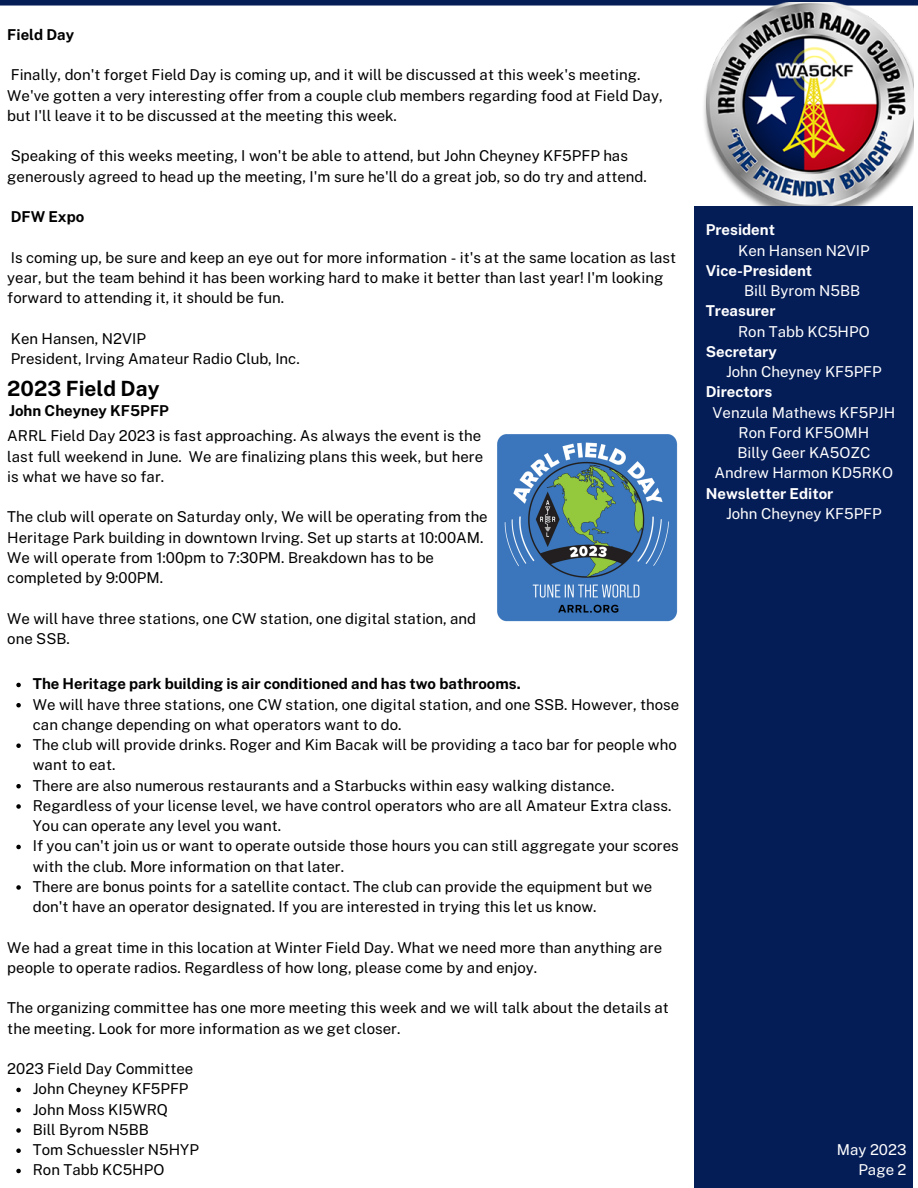
<style>
.page{position:relative;width:918px;height:1188px;background:#fff}
.page>*{position:absolute;margin:0;border:0;box-sizing:border-box;transform-origin:0 0}
.t1{font:700 21px "Public Sans";color:#000}
.t2{font:15px/20.2px "Public Sans";color:#000}
.t3{font:15px "Public Sans";color:#fff}
.t4{font:700 15px "Public Sans";color:#000}
.t5{font:700 15px "Public Sans";color:#fff}
</style>
<div class="page">
<div style="left:0;top:0;width:918px;height:6px;background:#051d57"></div>
<img style="left:699px;top:3px;width:215px;height:203px">
<div style="left:694px;top:206px;width:219px;height:981px;background:#051d57"></div>
<img style="left:497px;top:434px;width:181px;height:188px">
<svg style="left:16px;top:683px;width:5px;height:4px"></svg>
<svg style="left:16px;top:703px;width:5px;height:4px"></svg>
<svg style="left:16px;top:743px;width:5px;height:5px"></svg>
<svg style="left:16px;top:784px;width:5px;height:4px"></svg>
<svg style="left:16px;top:804px;width:5px;height:5px"></svg>
<svg style="left:16px;top:845px;width:5px;height:4px"></svg>
<svg style="left:16px;top:885px;width:5px;height:5px"></svg>
<svg style="left:16px;top:1088px;width:5px;height:4px"></svg>
<svg style="left:16px;top:1108px;width:5px;height:4px"></svg>
<svg style="left:16px;top:1128px;width:5px;height:5px"></svg>
<svg style="left:16px;top:1148px;width:5px;height:5px"></svg>
<svg style="left:16px;top:1169px;width:5px;height:4px"></svg>
<p class="t4" style="left:7px;top:26px;width:68px">Field Day</p>
<p class="t2" style="left:7px;top:65px;width:657px">Finally, don't forget Field Day is coming up, and it will be discussed at this week's meeting.<br>We've gotten a very interesting offer from a couple club members regarding food at Field Day, but I'll leave it to be discussed at the meeting this week.</p>
<p class="t2" style="left:7px;top:146px;width:641px">Speaking of this weeks meeting, I won't be able to attend, but John Cheyney KF5PFP has generously agreed to head up the meeting, I'm sure he'll do a great job, so do try and attend.</p>
<p class="t4" style="left:11px;top:208px;width:75px">DFW Expo</p>
<p class="t2" style="left:7px;top:247px;width:670px">Is coming up, be sure and keep an eye out for more information - it's at the same location as last year, but the team behind it has been working hard to make it better than last year! I'm looking forward to attending it, it should be fun.</p>
<p class="t2" style="left:11px;top:328px;width:137px">Ken Hansen, N2VIP</p>
<p class="t2" style="left:11px;top:348px;width:290px">President, Irving Amateur Radio Club, Inc.</p>
<p class="t4" style="left:9px;top:402px;width:161px">John Cheyney KF5PFP</p>
<p class="t1" style="left:7px;top:376px;width:154px">2023 Field Day</p>
<p class="t2" style="left:7px;top:426px;width:477px;text-align:justify">ARRL Field Day 2023 is fast approaching. As always the event is the last full weekend in June. We are finalizing plans this week, but here is what we have so far.</p>
<p class="t2" style="left:7px;top:507px;width:482px">The club will operate on Saturday only, We will be operating from the Heritage Park building in downtown Irving. Set up starts at 10:00AM.<br>We will operate from 1:00pm to 7:30PM. Breakdown has to be completed by 9:00PM.</p>
<p class="t2" style="left:7px;top:608px;width:470px">We will have three stations, one CW station, one digital station, and one SSB.</p>
<p class="t4" style="left:33px;top:675px;width:489px">The Heritage park building is air conditioned and has two bathrooms.</p>
<p class="t2" style="left:33px;top:694px;width:648px">We will have three stations, one CW station, one digital station, and one SSB. However, those can change depending on what operators want to do.</p>
<p class="t2" style="left:33px;top:735px;width:645px">The club will provide drinks. Roger and Kim Bacak will be providing a taco bar for people who want to eat.</p>
<p class="t2" style="left:33px;top:775px;width:583px">There are also numerous restaurants and a Starbucks within easy walking distance.</p>
<p class="t2" style="left:33px;top:795px;width:640px">Regardless of your license level, we have control operators who are all Amateur Extra class.<br>You can operate any level you want.</p>
<p class="t2" style="left:33px;top:836px;width:648px">If you can't join us or want to operate outside those hours you can still aggregate your scores with the club. More information on that later.</p>
<p class="t2" style="left:33px;top:876px;width:621px">There are bonus points for a satellite contact. The club can provide the equipment but we don't have an operator designated. If you are interested in trying this let us know.</p>
<p class="t2" style="left:7px;top:937px;width:656px">We had a great time in this location at Winter Field Day. What we need more than anything are people to operate radios. Regardless of how long, please come by and enjoy.</p>
<p class="t2" style="left:7px;top:998px;width:663px">The organizing committee has one more meeting this week and we will talk about the details at the meeting. Look for more information as we get closer.</p>
<p class="t2" style="left:7px;top:1059px;width:187px">2023 Field Day Committee</p>
<p class="t2" style="left:33px;top:1079px;width:157px">John Cheyney KF5PFP</p>
<p class="t2" style="left:33px;top:1099px;width:137px">John Moss KI5WRQ</p>
<p class="t2" style="left:33px;top:1119px;width:118px">Bill Byrom N5BB</p>
<p class="t2" style="left:33px;top:1140px;width:168px">Tom Schuessler N5HYP</p>
<p class="t2" style="left:33px;top:1160px;width:133px">Ron Tabb KC5HPO</p>
<p class="t5" style="left:706px;top:221px;width:71px">President</p>
<p class="t3" style="left:738px;top:241px;width:133px">Ken Hansen N2VIP</p>
<p class="t5" style="left:706px;top:262px;width:108px">Vice-President</p>
<p class="t3" style="left:744px;top:282px;width:118px">Bill Byrom N5BB</p>
<p class="t5" style="left:706px;top:302px;width:71px">Treasurer</p>
<p class="t3" style="left:738px;top:322px;width:133px">Ron Tabb KC5HPO</p>
<p class="t5" style="left:706px;top:343px;width:73px">Secretary</p>
<p class="t3" style="left:726px;top:363px;width:157px">John Cheyney KF5PFP</p>
<p class="t5" style="left:706px;top:383px;width:68px">Directors</p>
<p class="t3" style="left:713px;top:403px;width:184px">Venzula Mathews KF5PJH</p>
<p class="t3" style="left:739px;top:424px;width:132px">Ron Ford KF5OMH</p>
<p class="t3" style="left:737px;top:444px;width:134px">Billy Geer KA5OZC</p>
<p class="t3" style="left:715px;top:464px;width:180px">Andrew Harmon KD5RKO</p>
<p class="t5" style="left:706px;top:484px;width:129px">Newsletter Editor</p>
<p class="t3" style="left:726px;top:505px;width:157px">John Cheyney KF5PFP</p>
<p class="t3" style="left:837px;top:1141px;width:71px">May 2023</p>
<p class="t3" style="left:858px;top:1161px;width:50px">Page 2</p>
</div>
